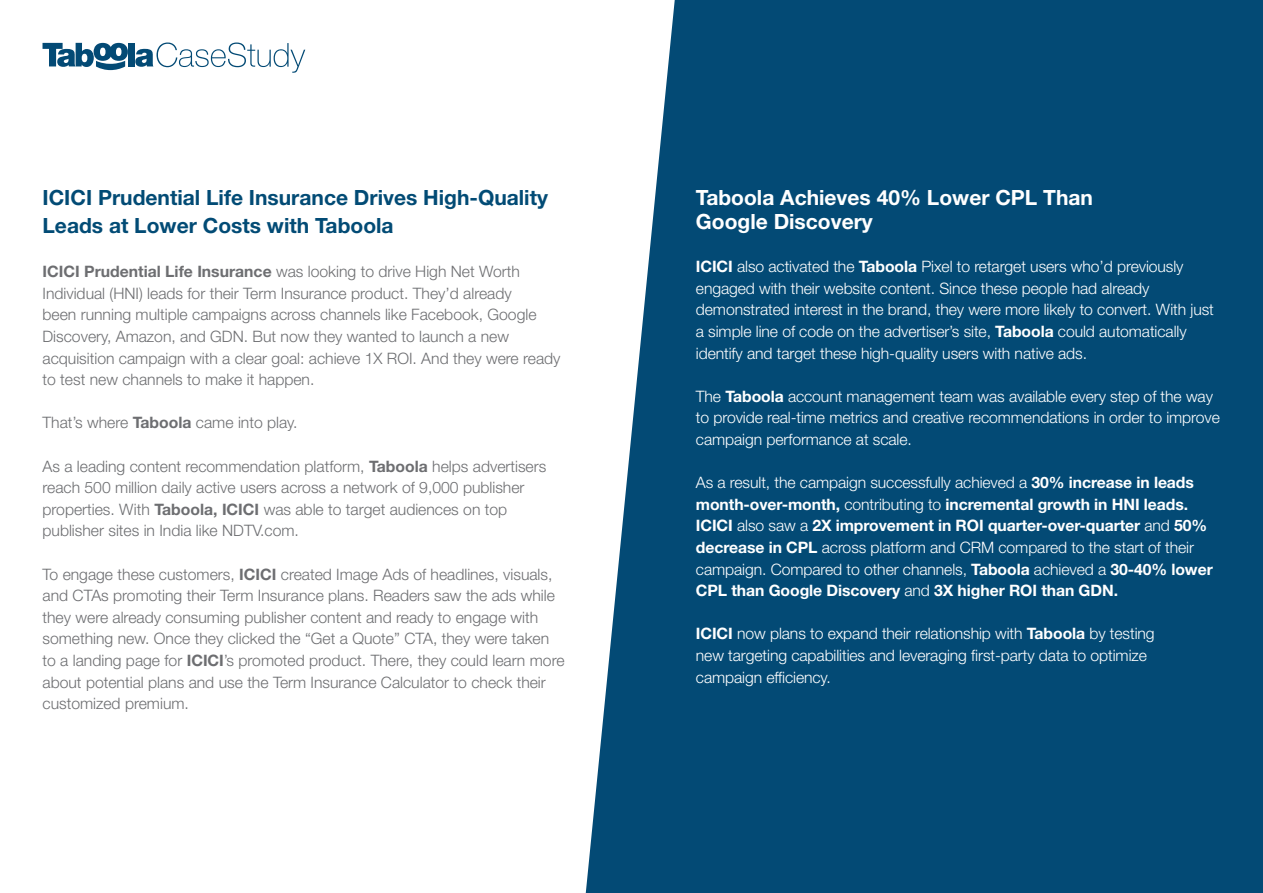
<style>
.page{position:relative;width:1263px;height:893px;background:#fff}
.page>*{position:absolute;margin:0;border:0;box-sizing:border-box;transform-origin:0 0}
.t1{font:700 21px/28.2px "Helvetica Neue LT Std";color:#024b75}
.t2{font:700 21px/24px "Helvetica Neue LT Std";color:#fff}
.t3{font:300 15.75px/21.6px "Helvetica Neue LT Std";color:#6d6e71}
.t4{font:300 15.75px/21.6px "Helvetica Neue LT Std";letter-spacing:-.005em;color:#fff}
.t5{font:700 15.75px/21.6px "Helvetica Neue LT Std";letter-spacing:-.005em;color:#fff}
.s1{font-weight:700}
.s2{font-weight:300}
</style>
<div class="page">
<div style="left:586px;top:0;width:677px;height:893px;background:#034a75"></div>
<div style="left:129px;top:43px;width:6px;height:23px;background:#034a75"></div>
<svg style="left:135px;top:43px;width:170px;height:30px"></svg>
<svg style="left:43px;top:43px;width:85px;height:27px"></svg>
<h1 class="t1" style="left:43px;top:183px;width:507px">ICICI Prudential Life Insurance Drives High-Quality<br>Leads at Lower Costs with Taboola</h1>
<p class="t3" style="left:43px;top:261px;width:519px"><span class="s1">ICICI Prudential Life Insurance</span> was looking to drive High Net Worth Individual (HNI) leads for their Term Insurance product. They’d already<br>been running multiple campaigns across channels like Facebook, Google Discovery, Amazon, and GDN. But now they wanted to launch a new acquisition campaign with a clear goal: achieve 1X ROI. And they were ready to test new channels to make it happen.</p>
<p class="t3" style="left:43px;top:412px;width:256px">That’s where <span class="s1">Taboola</span> came into play.</p>
<p class="t3" style="left:43px;top:455px;width:505px">As a leading content recommendation platform, <span class="s1">Taboola</span> helps advertisers reach 500 million daily active users across a network of 9,000 publisher properties. With <span class="s1">Taboola, ICICI</span> was able to target audiences on top publisher sites in India like NDTV.com.</p>
<p class="t3" style="left:43px;top:563px;width:523px">To engage these customers, <span class="s1">ICICI</span> created Image Ads of headlines, visuals, and CTAs promoting their Term Insurance plans. Readers saw the ads while they were already consuming publisher content and ready to engage with something new. Once they clicked the “Get a Quote” CTA, they were taken to a landing page for <span class="s1">ICICI</span>’s promoted product. There, they could learn more about potential plans and use the Term Insurance Calculator to check their customized premium.</p>
<h1 class="t2" style="left:696px;top:185px;width:399px">Taboola Achieves 40% Lower CPL Than<br>Google Discovery</h1>
<p class="t4" style="left:696px;top:255px;width:519px"><span class="s1">ICICI</span> also activated the <span class="s1">Taboola</span> Pixel to retarget users who’d previously engaged with their website content. Since these people had already demonstrated interest in the brand, they were more likely to convert. With just a simple line of code on the advertiser’s site, <span class="s1">Taboola</span> could automatically identify and target these high-quality users with native ads.</p>
<p class="t4" style="left:696px;top:385px;width:525px">The <span class="s1">Taboola</span> account management team was available every step of the way to provide real-time metrics and creative recommendations in order to improve campaign performance at scale.</p>
<p class="t5" style="left:696px;top:471px;width:518px"><span class="s2">As a result, the campaign successfully achieved a</span> 30% increase in leads month-over-month, <span class="s2">contributing to</span> incremental growth in HNI leads.<br>ICICI <span class="s2">also saw a</span> 2X improvement in ROI quarter-over-quarter <span class="s2">and</span> 50% decrease in CPL <span class="s2">across platform and CRM compared to the start of their campaign. Compared to other channels,</span> Taboola <span class="s2">achieved a</span> 30-40% lower CPL than Google Discovery <span class="s2">and</span> 3X higher ROI than GDN.</p>
<p class="t4" style="left:696px;top:623px;width:460px"><span class="s1">ICICI</span> now plans to expand their relationship with <span class="s1">Taboola</span> by testing new targeting capabilities and leveraging first-party data to optimize campaign efficiency.</p>
</div>
